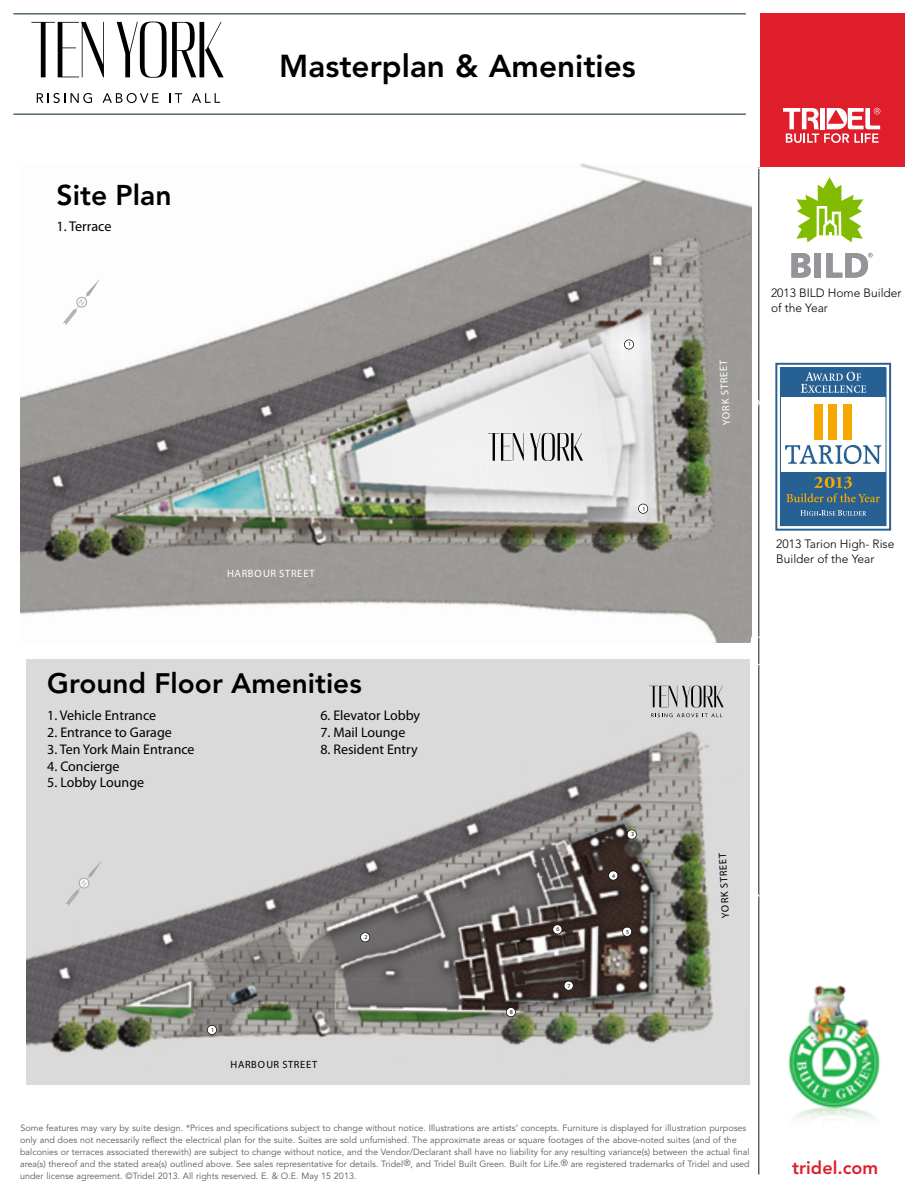
<style>
.page{position:relative;width:918px;height:1188px;background:#fff}
.page>*{position:absolute;margin:0;border:0;box-sizing:border-box;transform-origin:0 0}
.t1{font:800 31.5px "Avenir LT Std";color:#000}
.t2{font:800 28.35px "Avenir LT Std";color:#000}
.t3{font:800 28.05px "Avenir LT Std";color:#000}
.t4{font:800 18px "Avenir LT Std";color:#de1e2b}
.t5{font:14.25px "Myriad Pro";letter-spacing:-.005em;color:#000}
.t6{font:13.95px "Myriad Pro";color:#000}
.t7{font:300 12px/15px "Avenir LT Std";color:#000}
.t8{font:10.65px "Avenir LT";letter-spacing:.065em;color:#fff}
.t9{font:10.5px "Avenir LT";letter-spacing:.065em;color:#000}
.t10{font:9px/12px "Avenir LT Std";color:#58595b}
.t11{font:6px "Prestiggio";color:#000}
.t12{font:5.85px "Prestiggio";color:#000}
</style>
<div class="page">
<hr style="left:14px;top:14px;width:732px;height:1px;background:#071e29">
<hr style="left:14px;top:114px;width:732px;height:1px;background:#071e29">
<hr style="left:758px;top:167px;width:1px;height:1007px;background:#071e29">
<svg style="left:31px;top:22px;width:73px;height:55px"></svg>
<svg style="left:117px;top:22px;width:107px;height:56px"></svg>
<svg style="left:37px;top:93px;width:28px;height:10px"></svg>
<svg style="left:71px;top:93px;width:21px;height:10px"></svg>
<svg style="left:103px;top:93px;width:56px;height:10px"></svg>
<svg style="left:170px;top:93px;width:12px;height:10px"></svg>
<svg style="left:192px;top:93px;width:28px;height:10px"></svg>
<img style="left:788px;top:985px;width:93px;height:135px">
<div style="left:760px;top:14px;width:144px;height:153px;background:#de1e2b"></div>
<svg style="left:783px;top:108px;width:97px;height:35px"></svg>
<svg style="left:792px;top:253px;width:19px;height:25px"></svg>
<div style="left:815px;top:253px;width:6px;height:25px;background:#939598"></div>
<svg style="left:826px;top:253px;width:47px;height:25px"></svg>
<svg style="left:796px;top:177px;width:67px;height:65px"></svg>
<div style="left:775px;top:363px;width:116px;height:168px;border:2px solid #276092"></div>
<div style="left:814px;top:404px;width:9px;height:36px;background:#f7a800"></div>
<div style="left:829px;top:404px;width:8px;height:36px;background:#f7a800"></div>
<div style="left:844px;top:404px;width:8px;height:36px;background:#f7a800"></div>
<svg style="left:785px;top:445px;width:96px;height:19px"></svg>
<div style="left:780px;top:368px;width:106px;height:158px;border:1px solid #276092"></div>
<div style="left:780px;top:368px;width:106px;height:29px;background:#276092"></div>
<div style="left:781px;top:472px;width:105px;height:54px;background:#276092"></div>
<svg style="left:800px;top:510px;width:66px;height:6px"></svg>
<svg style="left:801px;top:372px;width:65px;height:21px"></svg>
<svg style="left:786px;top:477px;width:94px;height:25px"></svg>
<img style="left:21px;top:163px;width:730px;height:479px">
<svg style="left:488px;top:433px;width:36px;height:28px"></svg>
<svg style="left:530px;top:433px;width:53px;height:28px"></svg>
<svg style="left:63px;top:279px;width:37px;height:47px"></svg>
<div style="left:639px;top:504px;width:9px;height:9px;background:#fff;border-radius:50%"></div>
<div style="left:638px;top:504px;width:10px;height:10px;border:1px solid #000;border-radius:50%"></div>
<div style="left:624px;top:340px;width:10px;height:9px;background:#fff;border-radius:50%"></div>
<div style="left:624px;top:339px;width:10px;height:10px;border:1px solid #000;border-radius:50%"></div>
<svg style="left:21px;top:163px;width:6px;height:6px"></svg>
<svg style="left:746px;top:163px;width:14px;height:6px"></svg>
<svg style="left:758px;top:394px;width:2px;height:17px"></svg>
<img style="left:26px;top:659px;width:724px;height:426px">
<svg style="left:649px;top:686px;width:75px;height:21px"></svg>
<svg style="left:651px;top:713px;width:71px;height:4px"></svg>
<div style="left:207px;top:1025px;width:10px;height:10px;background:#fff;border-radius:50%"></div>
<div style="left:207px;top:1025px;width:10px;height:10px;border:1px solid #000;border-radius:50%"></div>
<div style="left:361px;top:933px;width:9px;height:9px;background:#fff;border-radius:50%"></div>
<div style="left:360px;top:932px;width:10px;height:10px;border:1px solid #000;border-radius:50%"></div>
<div style="left:627px;top:830px;width:9px;height:9px;background:#fff;border-radius:50%"></div>
<div style="left:627px;top:830px;width:10px;height:9px;border:1px solid #000;border-radius:50%"></div>
<div style="left:609px;top:871px;width:9px;height:9px;background:#fff;border-radius:50%"></div>
<div style="left:608px;top:871px;width:10px;height:9px;border:1px solid #000;border-radius:50%"></div>
<div style="left:622px;top:927px;width:10px;height:9px;background:#fff;border-radius:50%"></div>
<div style="left:622px;top:927px;width:10px;height:10px;border:1px solid #000;border-radius:50%"></div>
<div style="left:553px;top:925px;width:9px;height:9px;background:#fff;border-radius:50%"></div>
<div style="left:553px;top:924px;width:9px;height:10px;border:1px solid #000;border-radius:50%"></div>
<div style="left:564px;top:981px;width:9px;height:9px;background:#fff;border-radius:50%"></div>
<div style="left:564px;top:981px;width:10px;height:10px;border:1px solid #000;border-radius:50%"></div>
<div style="left:506px;top:1008px;width:10px;height:9px;background:#fff;border-radius:50%"></div>
<div style="left:506px;top:1007px;width:10px;height:10px;border:1px solid #000;border-radius:50%"></div>
<svg style="left:65px;top:860px;width:37px;height:46px"></svg>
<svg style="left:21px;top:637px;width:11px;height:28px"></svg>
<svg style="left:744px;top:637px;width:16px;height:28px"></svg>
<svg style="left:758px;top:1126px;width:2px;height:7px"></svg>
<svg style="left:758px;top:887px;width:1px;height:17px"></svg>
<h1 class="t1" style="left:279px;top:48px;width:358px">Masterplan &amp; Amenities</h1>
<h2 class="t2" style="left:57px;top:178px;width:117px">Site Plan</h2>
<h3 class="t5" style="left:57px;top:218px;width:56px">1. Terrace</h3>
<p class="t8" style="left:227px;top:568px;width:89px">HARBOUR STREET</p>
<p class="t11" style="left:628px;top:341px;width:5px">1</p>
<p class="t11" style="left:642px;top:505px;width:5px">1</p>
<p class="t8" style="left:721px;top:426px;width:68px;rotate:-93deg">YORK STREET</p>
<h3 class="t7" style="left:771px;top:285px;width:132px">2013 BILD Home Builder of the Year</h3>
<h3 class="t7" style="left:776px;top:537px;width:120px">2013 Tarion High- Rise<br>Builder of the Year</h3>
<h3 class="t3" style="left:47px;top:667px;width:316px">Ground Floor Amenities</h3>
<h3 class="t6" style="left:47px;top:708px;width:110px">1. Vehicle Entrance</h3>
<h3 class="t6" style="left:47px;top:725px;width:126px">2. Entrance to Garage</h3>
<h3 class="t6" style="left:47px;top:741px;width:149px">3. Ten York Main Entrance</h3>
<h3 class="t6" style="left:47px;top:758px;width:74px">4. Concierge</h3>
<h3 class="t6" style="left:47px;top:775px;width:98px">5. Lobby Lounge</h3>
<h3 class="t6" style="left:320px;top:708px;width:101px">6. Elevator Lobby</h3>
<h3 class="t6" style="left:320px;top:725px;width:87px">7. Mail Lounge</h3>
<h3 class="t6" style="left:320px;top:741px;width:99px">8. Resident Entry</h3>
<p class="t12" style="left:211px;top:1027px;width:5px">1</p>
<p class="t9" style="left:231px;top:1058px;width:88px">HARBOUR STREET</p>
<p class="t12" style="left:364px;top:934px;width:5px">2</p>
<p class="t12" style="left:510px;top:1009px;width:5px">8</p>
<p class="t12" style="left:556px;top:926px;width:5px">6</p>
<p class="t12" style="left:568px;top:982px;width:5px">7</p>
<p class="t12" style="left:612px;top:872px;width:5px">4</p>
<p class="t12" style="left:631px;top:831px;width:5px">3</p>
<p class="t12" style="left:626px;top:929px;width:5px">5</p>
<p class="t9" style="left:720px;top:918px;width:67px;rotate:-93deg">YORK STREET</p>
<p class="t10" style="left:20px;top:1122px;width:731px">Some features may vary by suite design. *Prices and specifications subject to change without notice. Illustrations are artists’ concepts. Furniture is displayed for illustration purposes only and does not necessarily reflect the electrical plan for the suite. Suites are sold unfurnished. The approximate areas or square footages of the above-noted suites (and of the balconies or terraces associated therewith) are subject to change without notice, and the Vendor/Declarant shall have no liability for any resulting variance(s) between the actual final area(s) thereof and the stated area(s) outlined above. See sales representative for details. Tridel®, and Tridel Built Green. Built for Life.® are registered trademarks of Tridel and used under license agreement. ©Tridel 2013. All rights reserved. E. &amp; O.E. May 15 2013.</p>
<h3 class="t4" style="left:792px;top:1157px;width:87px">tridel.com</h3>
</div>
